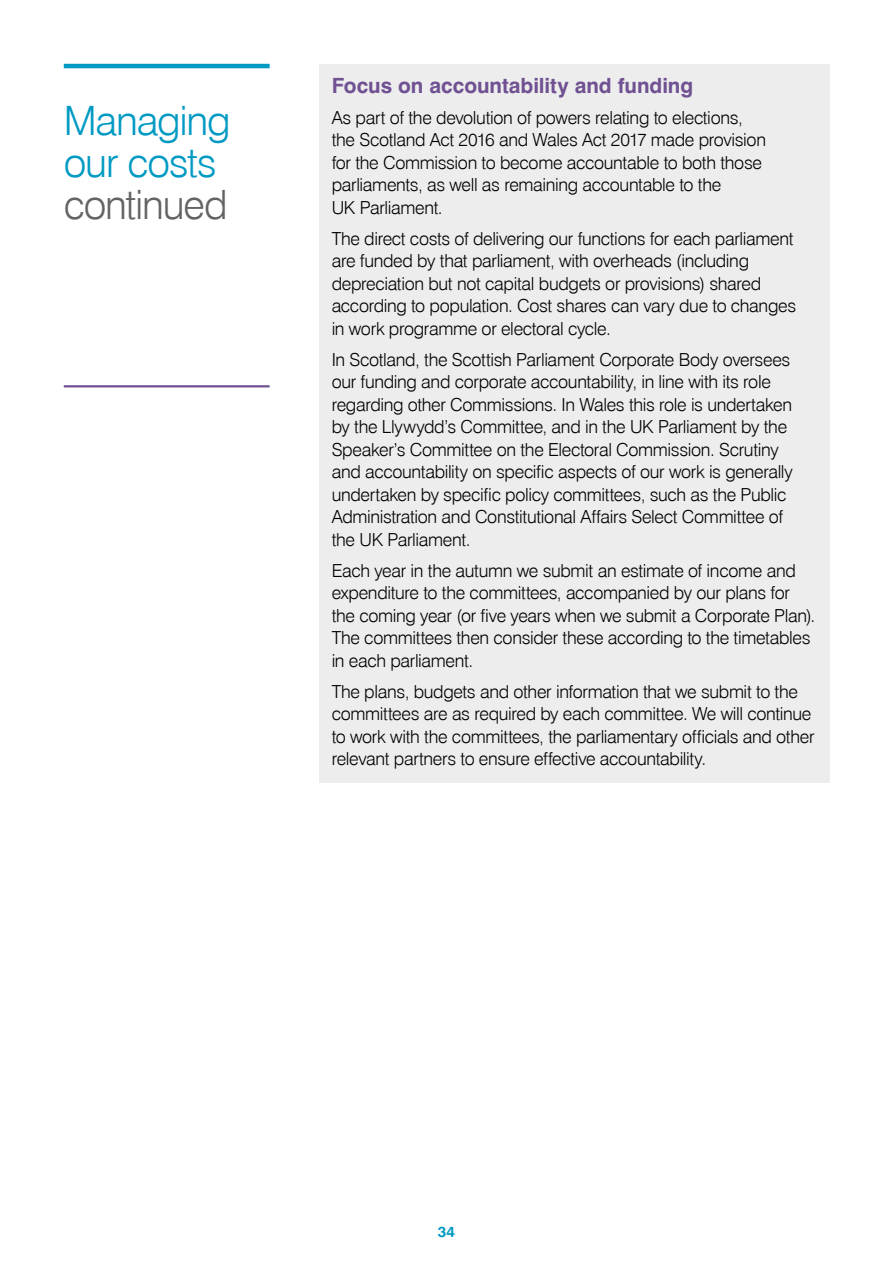
<style>
.page{position:relative;width:893px;height:1263px;background:#fff}
.page>*{position:absolute;margin:0;border:0;box-sizing:border-box;transform-origin:0 0}
.t1{font:300 40.5px/42px "Swiss 721 BT";letter-spacing:-.03em;color:#009ac3}
.t2{font:300 40.5px "Swiss 721 BT";letter-spacing:-.03em;color:#646363}
.t3{font:700 21px "Swiss 721 BT";color:#705192}
.t4{font:300 18px/22.5px "Swiss 721 BT";letter-spacing:-.02em;color:#000}
.t5{font:700 15px "Swiss 721 BT";color:#009ac3}
</style>
<div class="page">
<div style="left:319px;top:64px;width:510px;height:718px;background:#ededed"></div>
<hr style="left:64px;top:385px;width:206px;height:2px;background:#705192">
<hr style="left:64px;top:64px;width:206px;height:4px;background:#009ac3">
<h1 class="t1" style="left:64px;top:99px;width:168px">Managing our costs</h1>
<h1 class="t2" style="left:64px;top:180px;width:165px">continued</h1>
<h4 class="t3" style="left:332px;top:72px;width:363px">Focus on accountability and funding</h4>
<p class="t4" style="left:332px;top:106px;width:436px">As part of the devolution of powers relating to elections, the Scotland Act 2016 and Wales Act 2017 made provision for the Commission to become accountable to both those parliaments, as well as remaining accountable to the<br>UK Parliament.</p>
<p class="t4" style="left:332px;top:227px;width:466px">The direct costs of delivering our functions for each parliament are funded by that parliament, with overheads (including depreciation but not capital budgets or provisions) shared according to population. Cost shares can vary due to changes in work programme or electoral cycle.</p>
<p class="t4" style="left:332px;top:348px;width:463px">In Scotland, the Scottish Parliament Corporate Body oversees our funding and corporate accountability, in line with its role regarding other Commissions. In Wales this role is undertaken by the Llywydd’s Committee, and in the UK Parliament by the Speaker’s Committee on the Electoral Commission. Scrutiny and accountability on specific aspects of our work is generally undertaken by specific policy committees, such as the Public Administration and Constitutional Affairs Select Committee of the UK Parliament.</p>
<p class="t4" style="left:332px;top:559px;width:485px">Each year in the autumn we submit an estimate of income and expenditure to the committees, accompanied by our plans for the coming year (or five years when we submit a Corporate Plan).<br>The committees then consider these according to the timetables in each parliament.</p>
<p class="t4" style="left:332px;top:680px;width:484px">The plans, budgets and other information that we submit to the committees are as required by each committee. We will continue to work with the committees, the parliamentary officials and other relevant partners to ensure effective accountability.</p>
<p class="t5" style="left:438px;top:1222px;width:19px">34</p>
</div>
